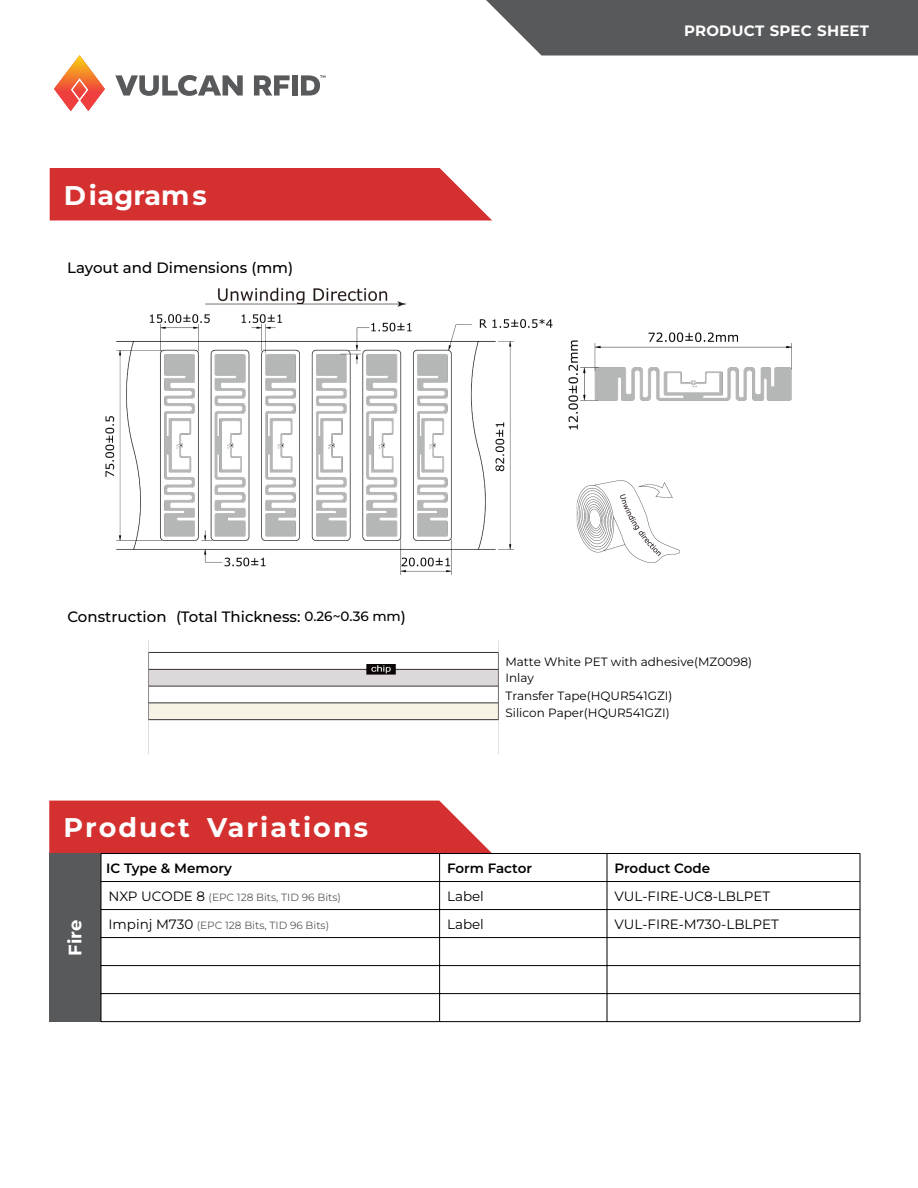
<style>
.page{position:relative;width:918px;height:1188px;background:#fff}
.page>*{position:absolute;margin:0;border:0;box-sizing:border-box;transform-origin:0 0}
.t1{font:700 27px "Montserrat";letter-spacing:.08em;color:#fff}
.t2{font:700 27px "Montserrat";letter-spacing:.01em;color:#fff}
.t3{font:700 18px "Montserrat";color:#fff}
.t4{font:500 15px "Montserrat";color:#000}
.t5{font:700 15px "Montserrat";letter-spacing:.015em;color:#fff}
.t6{font:13.5px "Montserrat";color:#000}
.t7{font:600 13.5px "Montserrat";color:#000}
.t8{font:12px/16.5px "Montserrat";color:#000}
.t9{font:10.5px "Montserrat";color:#58595b}
.s1{font-size:13.5px}
.s2{font-size:13.5px;color:#000}
</style>
<div class="page">
<svg style="left:54px;top:55px;width:51px;height:56px"></svg>
<svg style="left:115px;top:75px;width:128px;height:21px"></svg>
<svg style="left:254px;top:75px;width:36px;height:21px"></svg>
<div style="left:292px;top:75px;width:5px;height:21px;background:#58595b"></div>
<svg style="left:301px;top:75px;width:25px;height:21px"></svg>
<div style="left:50px;top:168px;width:442px;height:52px;background:#d43030"></div>
<svg style="left:486px;top:0;width:432px;height:56px;background:#656567"></svg>
<div style="left:49px;top:801px;width:443px;height:52px;background:#d43030"></div>
<div style="left:50px;top:853px;width:51px;height:169px;background:#58595b"></div>
<hr style="left:101px;top:853px;width:1px;height:169px;background:#000">
<hr style="left:860px;top:853px;width:1px;height:169px;background:#000">
<hr style="left:439px;top:854px;width:1px;height:168px;background:#000">
<hr style="left:607px;top:854px;width:1px;height:168px;background:#000">
<hr style="left:101px;top:853px;width:759px;height:1px;background:#000">
<hr style="left:101px;top:881px;width:759px;height:1px;background:#000">
<hr style="left:101px;top:909px;width:759px;height:1px;background:#000">
<hr style="left:101px;top:937px;width:759px;height:1px;background:#000">
<hr style="left:101px;top:965px;width:759px;height:1px;background:#000">
<hr style="left:101px;top:993px;width:759px;height:1px;background:#000">
<hr style="left:101px;top:1021px;width:759px;height:1px;background:#000">
<img style="left:105px;top:287px;width:448px;height:287px">
<img style="left:577px;top:480px;width:103px;height:83px">
<img style="left:568px;top:332px;width:223px;height:98px">
<img style="left:148px;top:638px;width:351px;height:117px;border-radius:3px">
<h1 class="t2" style="left:64px;top:179px;width:144px">Diagrams</h1>
<p class="t4" style="left:67px;top:258px;width:228px">Layout and Dimensions (mm)</p>
<p class="t5" style="left:684px;top:21px;width:187px">PRODUCT SPEC SHEET</p>
<p class="t4" style="left:67px;top:608px;width:101px">Construction</p>
<p class="t4" style="left:176px;top:608px;width:231px">(Total Thickness: <span class="s1">0.26~0.36 mm</span>)</p>
<h1 class="t1" style="left:64px;top:811px;width:306px">Product Variations</h1>
<p class="t8" style="left:505px;top:653px;width:248px">Matte White PET with adhesive(MZ0098)<br>Inlay</p>
<p class="t8" style="left:505px;top:688px;width:169px">Transfer Tape(HQUR541GZI)<br>Silicon Paper(HQUR541GZI)</p>
<h2 class="t3" style="left:64px;top:956px;width:37px;rotate:-90deg">Fire</h2>
<p class="t7" style="left:106px;top:859px;width:127px">IC Type &amp; Memory</p>
<p class="t7" style="left:447px;top:859px;width:87px">Form Factor</p>
<p class="t7" style="left:615px;top:859px;width:97px">Product Code</p>
<p class="t9" style="left:108px;top:890px;width:234px"><span class="s2">NXP UCODE 8</span> (EPC 128 Bits, TID 96 Bits)</p>
<p class="t6" style="left:447px;top:887px;width:38px">Label</p>
<p class="t6" style="left:615px;top:887px;width:157px">VUL-FIRE-UC8-LBLPET</p>
<p class="t9" style="left:108px;top:918px;width:222px"><span class="s2">Impinj M730</span> (EPC 128 Bits, TID 96 Bits)</p>
<p class="t6" style="left:447px;top:915px;width:38px">Label</p>
<p class="t6" style="left:615px;top:915px;width:166px">VUL-FIRE-M730-LBLPET</p>
</div>
